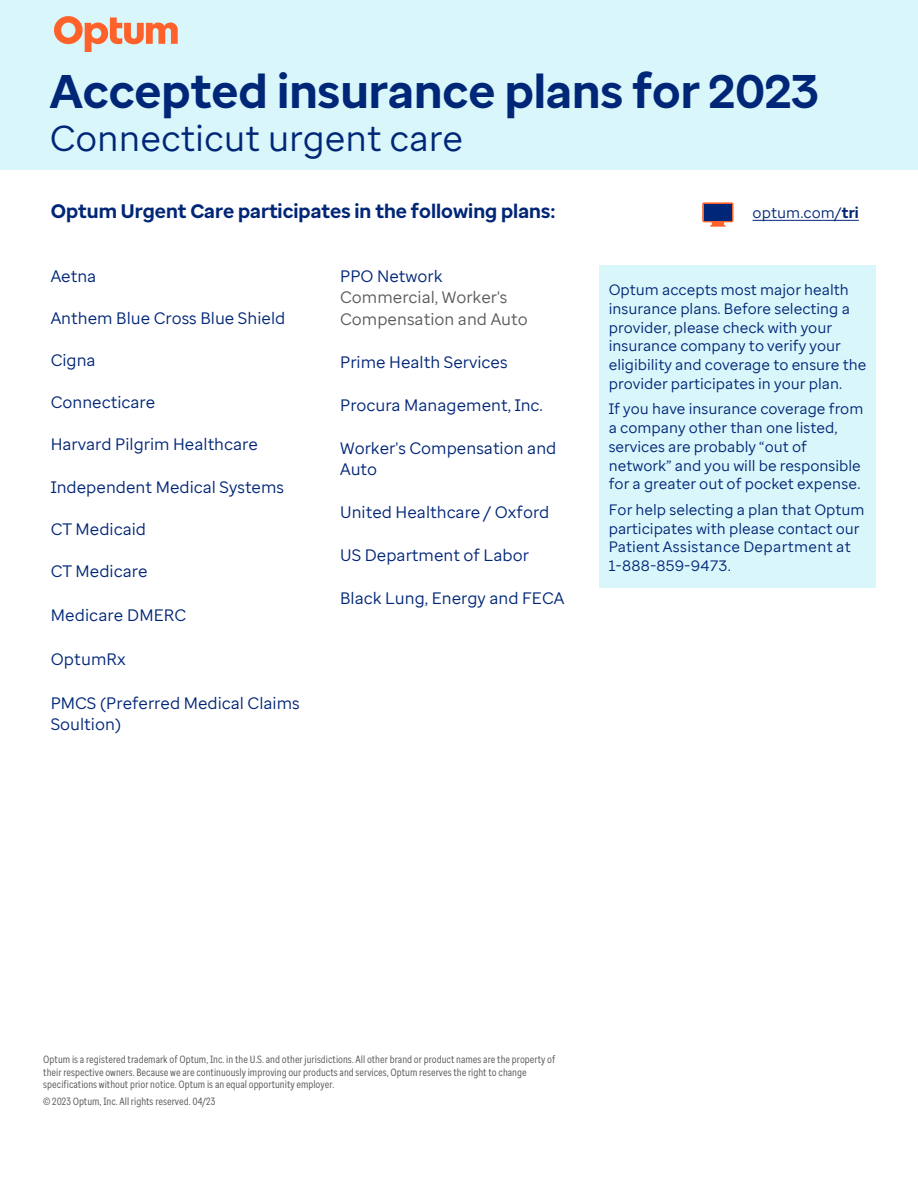
<style>
.page{position:relative;width:918px;height:1188px;background:#fff}
.page>*{position:absolute;margin:0;border:0;box-sizing:border-box;transform-origin:0 0}
.Headline{font:700 46.95px "Optum Sans";color:#002677}
.Headline-2{font:36px "Optum Sans";color:#002677}
.Intro{font:700 19.5px "Optum Sans";color:#002677}
.Body{font:16.5px/21.5px "Optum Sans";color:#002677}
.Body-2{font:16.5px/21.5px "Optum Sans";color:#5a5a5a}
.Body-3{font:16.5px "Optum Sans";color:#002677}
.t1{font:15px/18.8px "Optum Sans";color:#002677}
.Call_to_action{font:15px "Optum Sans";letter-spacing:.005em;color:#002677}
.t2{font:10.5px/12.3px "Optum Sans Cond";color:#5a5a5a}
.s1{font-style:inherit}
.s2{font-weight:700}
.s3{color:#002677}
</style>
<div class="page">
<div style="left:0;top:0;width:918px;height:170px;background:#d9f6fa"></div>
<svg style="left:54px;top:16px;width:124px;height:36px"></svg>
<div style="left:599px;top:266px;width:277px;height:322px;background:#d9f6fa"></div>
<svg style="left:702px;top:202px;width:31px;height:25px"></svg>
<div style="left:704px;top:204px;width:28px;height:17px;background:#002677"></div>
<hr style="left:753px;top:220px;width:106px;height:1px;background:#002677">
<p class="Headline" style="left:50px;top:61px;width:770px">Accepted insurance plans for 2023</p>
<p class="Headline-2" style="left:50px;top:115px;width:415px">Connecticut <span class="s1">u</span>rgent <span class="s1">c</span>are</p>
<p class="Intro" style="left:51px;top:198px;width:506px">Optum <span class="s1">Urgent Care</span> participates in the following plans:</p>
<p class="Call_to_action" style="left:753px;top:203px;width:108px">optum.com/<span class="s2">tri</span></p>
<p class="Body-3" style="left:51px;top:265px;width:47px">Aetna</p>
<p class="Body" style="left:51px;top:308px;width:236px">Anthem Blue Cross Blue Shield</p>
<p class="Body" style="left:51px;top:349px;width:47px">Cigna</p>
<p class="Body" style="left:51px;top:391px;width:106px">Connecticare</p>
<p class="Body" style="left:51px;top:434px;width:209px">Harvard Pilgrim Healthcare</p>
<p class="Body" style="left:51px;top:476px;width:235px">Independent Medical Systems</p>
<p class="Body" style="left:51px;top:518px;width:97px">CT Medicaid</p>
<p class="Body" style="left:51px;top:561px;width:98px">CT Medicare</p>
<p class="Body" style="left:51px;top:604px;width:137px">Medicare DMERC</p>
<p class="Body" style="left:51px;top:648px;width:76px">OptumRx</p>
<p class="Body" style="left:51px;top:692px;width:251px">PMCS (Preferred Medical Claims<br>Soultion)</p>
<p class="Body-2" style="left:340px;top:265px;width:189px"><span class="s3">PPO Network<br></span>Commercial, Worker's<br>Compensation and Auto</p>
<p class="Body" style="left:340px;top:351px;width:169px">Prime Health Services</p>
<p class="Body" style="left:340px;top:394px;width:204px">Procura Management, Inc.</p>
<p class="Body" style="left:340px;top:437px;width:218px">Worker's Compensation and<br>Auto</p>
<p class="Body" style="left:340px;top:501px;width:211px">United Healthcare / Oxford</p>
<p class="Body" style="left:340px;top:544px;width:190px">US Department of Labor</p>
<p class="Body" style="left:340px;top:587px;width:226px">Black Lung, Energy and FECA</p>
<p class="t1" style="left:609px;top:280px;width:259px">Optum accepts most major health insurance plans. Before selecting a provider, please check with your insurance company to verify your eligibility and coverage to ensure the provider participates in your plan.</p>
<p class="t1" style="left:609px;top:400px;width:256px">If you have insurance coverage from a company other than one listed, services are probably “out of network” and you will be responsible for a greater out of pocket expense.</p>
<p class="t1" style="left:609px;top:500px;width:258px">For help selecting a plan that Optum participates with please contact our<br>Patient Assistance Department at<br>1-888-859-9473.</p>
<p class="t2" style="left:43px;top:1054px;width:513px">Optum is a registered trademark of Optum, Inc. in the U.S. and other jurisdictions. All other brand or product names are the property of their respective owners. Because we are continuously improving our products and services, Optum reserves the right to change specifications without prior notice. Optum is an equal opportunity employer.</p>
<p class="t2" style="left:43px;top:1095px;width:173px">© 2023 Optum, Inc. All rights reserved. 04/23</p>
</div>
